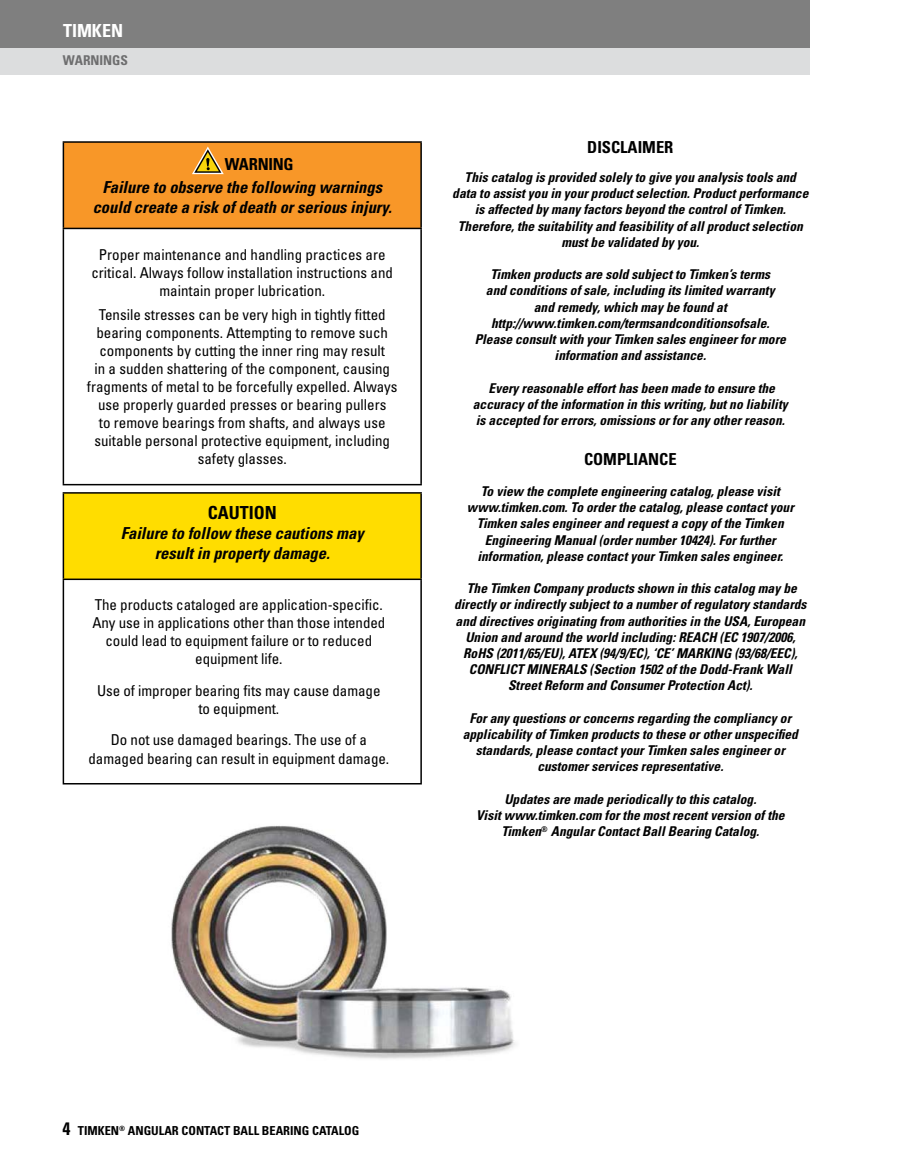
<style>
.page{position:relative;width:918px;height:1175px;background:#fff}
.page>*{position:absolute;margin:0;border:0;box-sizing:border-box;transform-origin:0 0}
.t1{font:700 condensed 18px "Univers LT Std";color:#000}
.t2{font:700 condensed 18px "Univers LT Std";color:#fff}
.t3{font:italic 700 condensed 16.5px/19.8px "Univers LT Std";color:#000;text-align:center}
.t4{font:700 condensed 16.5px "Univers LT Std";color:#000}
.t5{font:condensed 15px/18px "Univers LT Std";color:#000;text-align:center}
.t6{font:italic 700 condensed 13.5px/16.2px "Univers LT Std";color:#000;text-align:center}
.t7{font:700 condensed 13.5px "Univers LT Std";color:#6e6e6f}
.t8{font:700 condensed 12.3px "Univers";color:#000}
.s1{font-size:18px}
</style>
<div class="page">
<div style="left:0;top:47px;width:810px;height:27px;background:#dcddde"></div>
<div style="left:0;top:0;width:810px;height:47px;background:#7f7f7f"></div>
<div style="left:63px;top:142px;width:358px;height:86px;background:#f89728"></div>
<hr style="left:63px;top:228px;width:359px;height:1px;background:#000">
<hr style="left:63px;top:141px;width:359px;height:2px;background:#000">
<hr style="left:63px;top:143px;width:1px;height:85px;background:#000">
<hr style="left:420px;top:143px;width:2px;height:85px;background:#000">
<hr style="left:63px;top:229px;width:1px;height:255px;background:#000">
<hr style="left:420px;top:229px;width:2px;height:255px;background:#000">
<hr style="left:63px;top:484px;width:359px;height:1px;background:#000">
<svg style="left:192px;top:146px;width:32px;height:28px"></svg>
<div style="left:63px;top:493px;width:358px;height:86px;background:#fd0"></div>
<hr style="left:63px;top:578px;width:359px;height:2px;background:#000">
<hr style="left:63px;top:492px;width:359px;height:1px;background:#000">
<hr style="left:63px;top:493px;width:1px;height:85px;background:#000">
<hr style="left:420px;top:493px;width:2px;height:85px;background:#000">
<hr style="left:63px;top:580px;width:1px;height:203px;background:#000">
<hr style="left:420px;top:580px;width:2px;height:203px;background:#000">
<hr style="left:63px;top:783px;width:359px;height:1px;background:#000">
<img style="left:171px;top:825px;width:345px;height:234px">
<img style="left:503px;top:826px;width:13px;height:10px">
<h1 class="t2" style="left:63px;top:22px;width:62px">TIMKEN</h1>
<p class="t7" style="left:63px;top:54px;width:67px">WARNINGS</p>
<p class="t4" style="left:225px;top:156px;width:70px">WARNING</p>
<p class="t3" style="left:93px;top:178px;width:301px">Failure to observe the following warnings could create a risk of death or serious injury.</p>
<p class="t5" style="left:91px;top:246px;width:303px">Proper maintenance and handling practices are critical. Always follow installation instructions and maintain proper lubrication.</p>
<p class="t5" style="left:87px;top:307px;width:312px">Tensile stresses can be very high in tightly fitted bearing components. Attempting to remove such components by cutting the inner ring may result<br>in a sudden shattering of the component, causing fragments of metal to be forcefully expelled. Always use properly guarded presses or bearing pullers<br>to remove bearings from shafts, and always use suitable personal protective equipment, including safety glasses.</p>
<h1 class="t1" style="left:208px;top:504px;width:71px">CAUTION</h1>
<p class="t3" style="left:121px;top:524px;width:244px">Failure to follow these cautions may result in property damage.</p>
<p class="t5" style="left:92px;top:597px;width:294px">The products cataloged are application-specific.<br>Any use in applications other than those intended could lead to equipment failure or to reduced equipment life.</p>
<p class="t5" style="left:97px;top:682px;width:285px">Use of improper bearing fits may cause damage to equipment.</p>
<p class="t5" style="left:89px;top:732px;width:302px">Do not use damaged bearings. The use of a damaged bearing can result in equipment damage.</p>
<p class="t4" style="left:587px;top:139px;width:88px">DISCLAIMER</p>
<p class="t6" style="left:452px;top:170px;width:358px">This catalog is provided solely to give you analysis tools and data to assist you in your product selection. Product performance is affected by many factors beyond the control of Timken.<br>Therefore, the suitability and feasibility of all product selection must be validated by you.</p>
<p class="t6" style="left:475px;top:267px;width:313px">Timken products are sold subject to Timken’s terms<br>and conditions of sale, including its limited warranty and remedy, which may be found at http://www.timken.com/termsandconditionsofsale.<br>Please consult with your Timken sales engineer for more information and assistance.</p>
<p class="t6" style="left:473px;top:380px;width:316px">Every reasonable effort has been made to ensure the accuracy of the information in this writing, but no liability is accepted for errors, omissions or for any other reason.</p>
<p class="t4" style="left:584px;top:451px;width:94px">COMPLIANCE</p>
<p class="t6" style="left:467px;top:484px;width:328px">To view the complete engineering catalog, please visit www.timken.com. To order the catalog, please contact your Timken sales engineer and request a copy of the Timken Engineering Manual (order number 10424). For further information, please contact your Timken sales engineer.</p>
<p class="t6" style="left:454px;top:581px;width:354px">The Timken Company products shown in this catalog may be directly or indirectly subject to a number of regulatory standards and directives originating from authorities in the USA, European Union and around the world including: REACH (EC 1907/2006, RoHS (2011/65/EU), ATEX (94/9/EC), ‘CE’ MARKING (93/68/EEC), CONFLICT MINERALS (Section 1502 of the Dodd-Frank Wall Street Reform and Consumer Protection Act).</p>
<p class="t6" style="left:463px;top:710px;width:337px">For any questions or concerns regarding the compliancy or applicability of Timken products to these or other unspecified standards, please contact your Timken sales engineer or customer services representative.</p>
<p class="t6" style="left:476px;top:791px;width:310px">Updates are made periodically to this catalog.<br>Visit www.timken.com for the most recent version of the<br>Timken<sup>®</sup> Angular Contact Ball Bearing Catalog.</p>
<p class="t8" style="left:63px;top:1126px;width:298px"><span class="s1">4</span> TIMKEN<sup>®</sup> ANGULAR CONTACT BALL BEARING CATALOG</p>
</div>
